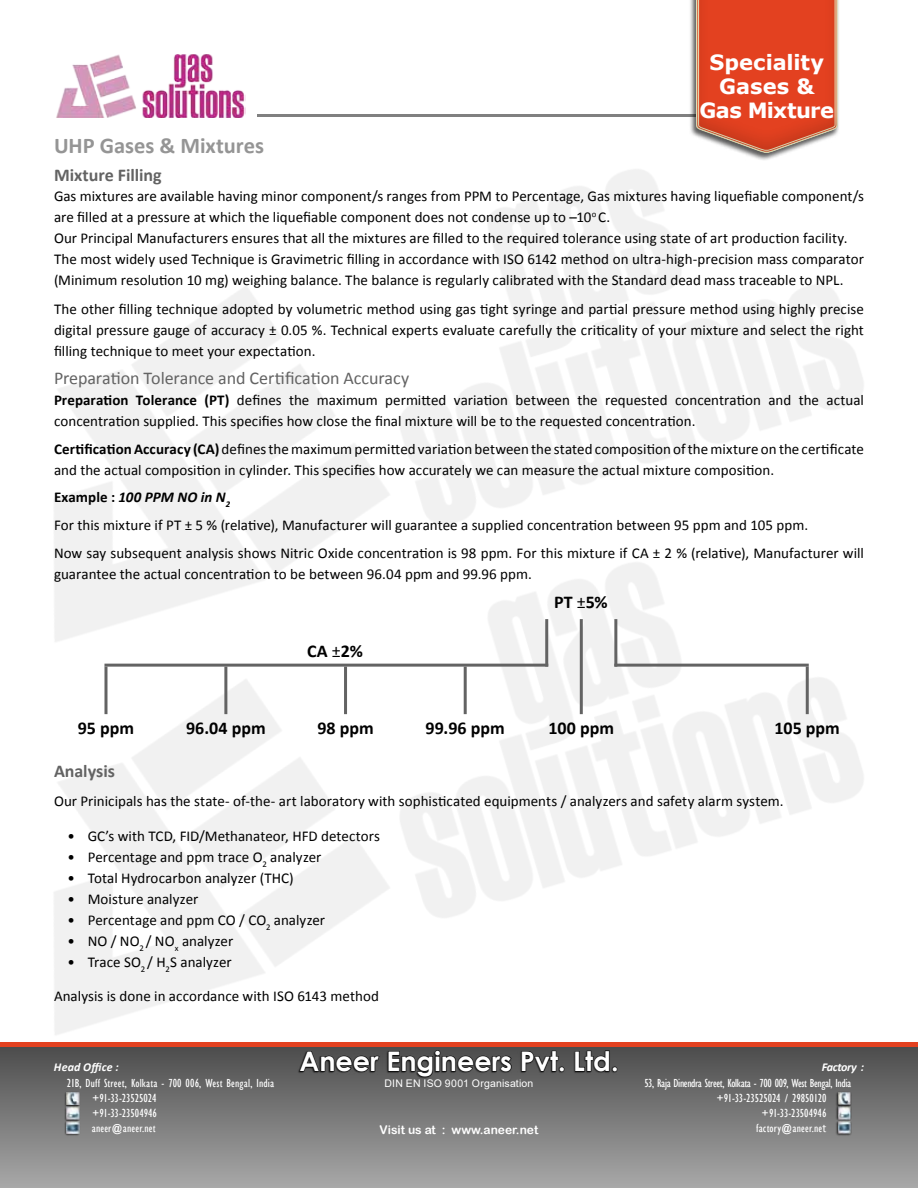
<style>
.page{position:relative;width:918px;height:1188px;background:#fff}
.page>*{position:absolute;margin:0;border:0;box-sizing:border-box;transform-origin:0 0}
.t1{font:700 27px "Century Gothic";color:#fff}
.t2{font:700 22.5px "Calibri";color:#959595}
.t3{font:700 21px/24px "Verdana";letter-spacing:-.005em;color:#fff;text-align:center}
.t4{font:700 18px "Calibri";color:#000}
.t5{font:18px "Calibri";letter-spacing:-.005em;color:#636363}
.t6{font:700 18px "Calibri";color:#636363}
.t7{font:15px/21px "Calibri";letter-spacing:.005em;color:#000}
.t8{font:condensed 12px/15px "Gill Sans";color:#fff}
.t9{font:condensed 12px "Gill Sans";letter-spacing:-.03em;color:#fff}
.t10{font:12px "Arial Rounded MT Bold";color:#fff}
.t11{font:italic 700 12px "Calibri";letter-spacing:-.015em;color:#fff}
.t12{font:10.5px "Arial";letter-spacing:.02em;color:#fff}
.s1{font-weight:700}
.s2{font-weight:700;font-style:italic}
.s3{font-weight:400}
.s4{font-family:"Calibri";font-stretch:normal}
</style>
<div class="page">
<img style="left:0;top:505px;width:882px;height:538px">
<div style="left:0;top:1046px;width:918px;height:142px;background:linear-gradient(to bottom,#4c4c4c,#a8a8a8)"></div>
<hr style="left:0;top:1043px;width:918px;height:4px;background:#e34120">
<div style="left:836px;top:1120px;width:16px;height:16px;background:#000;opacity:.75"></div>
<div style="left:836px;top:1106px;width:16px;height:16px;background:#000;opacity:.75"></div>
<div style="left:836px;top:1091px;width:16px;height:17px;background:#000;opacity:.75"></div>
<svg style="left:838px;top:1092px;width:13px;height:42px"></svg>
<div style="left:65px;top:1120px;width:16px;height:17px;background:#000;opacity:.75"></div>
<div style="left:65px;top:1106px;width:16px;height:16px;background:#000;opacity:.75"></div>
<div style="left:64px;top:1091px;width:17px;height:17px;background:#000;opacity:.75"></div>
<svg style="left:67px;top:1092px;width:13px;height:42px"></svg>
<div style="left:298px;top:1050px;width:320px;height:29px;background:#000;opacity:.8"></div>
<svg style="left:299px;top:1051px;width:81px;height:21px;background:#2c2c2c"></svg>
<svg style="left:388px;top:1050px;width:124px;height:27px;background:#313131"></svg>
<svg style="left:521px;top:1051px;width:44px;height:21px"></svg>
<svg style="left:575px;top:1050px;width:43px;height:22px"></svg>
<hr style="left:257px;top:115px;width:439px;height:2px;background:#000">
<div style="left:678px;top:0;width:176px;height:171px;background:#000;opacity:.15"></div>
<img style="left:56px;top:54px;width:189px;height:64px">
<hr style="left:614px;top:619px;width:3px;height:48px;background:#636363">
<hr style="left:806px;top:667px;width:3px;height:47px;background:#636363">
<hr style="left:104px;top:667px;width:3px;height:47px;background:#636363">
<hr style="left:224px;top:667px;width:3px;height:47px;background:#636363">
<hr style="left:344px;top:667px;width:3px;height:47px;background:#636363">
<hr style="left:464px;top:667px;width:3px;height:47px;background:#636363">
<hr style="left:614px;top:664px;width:195px;height:3px;background:#636363">
<hr style="left:104px;top:664px;width:444px;height:3px;background:#636363">
<hr style="left:580px;top:619px;width:3px;height:95px;background:#636363">
<hr style="left:545px;top:619px;width:3px;height:48px;background:#636363">
<h2 class="t2" style="left:54px;top:130px;width:212px">UHP Gases &amp; Mixtures</h2>
<h3 class="t3" style="left:700px;top:50px;width:136px">Speciality<br>Gases &amp;<br>Gas Mixture</h3>
<p class="t6" style="left:54px;top:162px;width:109px">Mixture Filling</p>
<p class="t7" style="left:54px;top:185px;width:811px">Gas mixtures are available having minor component/s ranges from PPM to Percentage, Gas mixtures having liquefiable component/s are filled at a pressure at which the liquefiable component does not condense up to –10<sup>o</sup> C.<br>Our Principal Manufacturers ensures that all the mixtures are filled to the required tolerance using state of art production facility.<br>The most widely used Technique is Gravimetric filling in accordance with ISO 6142 method on ultra-high-precision mass comparator (Minimum resolution 10 mg) weighing balance. The balance is regularly calibrated with the Standard dead mass traceable to NPL.</p>
<p class="t7" style="left:54px;top:298px;width:811px;text-align:justify">The other filling technique adopted by volumetric method using gas tight syringe and partial pressure method using highly precise digital pressure gauge of accuracy ± 0.05 %. Technical experts evaluate carefully the criticality of your mixture and select the right filling technique to meet your expectation.</p>
<p class="t5" style="left:54px;top:367px;width:357px">Preparation Tolerance and Certification Accuracy</p>
<p class="t7" style="left:54px;top:389px;width:811px"><span class="s1">Preparation Tolerance (PT)</span> defines the maximum permitted variation between the requested concentration and the actual concentration supplied. This specifies how close the final mixture will be to the requested concentration.</p>
<p class="t7" style="left:54px;top:437px;width:812px"><span class="s1">Certification Accuracy (CA)</span> defines the maximum permitted variation between the stated composition of the mixture on the certificate and the actual composition in cylinder. This specifies how accurately we can measure the actual mixture composition.</p>
<p class="t7" style="left:54px;top:483px;width:811px;line-height:27.8px"><span class="s1">Example :</span> <span class="s2">100 PPM NO in N</span><sub>2<br></sub>For this mixture if PT ± 5 % (relative), Manufacturer will guarantee a supplied concentration between 95 ppm and 105 ppm.<br>Now say subsequent analysis shows Nitric Oxide concentration is 98 ppm. For this mixture if CA ± 2 % (relative), Manufacturer will</p>
<p class="t7" style="left:54px;top:563px;width:479px">guarantee the actual concentration to be between 96.04 ppm and 99.96 ppm.</p>
<p class="t4" style="left:307px;top:638px;width:58px">CA <span class="s3">±</span>2%</p>
<p class="t4" style="left:554px;top:590px;width:55px">PT <span class="s3">±</span>5%</p>
<p class="t4" style="left:78px;top:715px;width:58px">95 ppm</p>
<p class="t4" style="left:186px;top:715px;width:81px">96.04 ppm</p>
<p class="t4" style="left:317px;top:715px;width:58px">98 ppm</p>
<p class="t4" style="left:426px;top:715px;width:81px">99.96 ppm</p>
<p class="t4" style="left:549px;top:715px;width:67px">100 ppm</p>
<p class="t4" style="left:775px;top:715px;width:67px">105 ppm</p>
<p class="t6" style="left:54px;top:758px;width:63px">Analysis</p>
<p class="t7" style="left:54px;top:790px;width:731px">Our Prinicipals has the state- of-the- art laboratory with sophisticated equipments / analyzers and safety alarm system.</p>
<p class="t7" style="left:68px;top:824px;width:314px">• GC’s with TCD, FID/Methanateor, HFD detectors</p>
<p class="t7" style="left:68px;top:845px;width:255px">• Percentage and ppm trace O<sub>2</sub> analyzer</p>
<p class="t7" style="left:67px;top:866px;width:228px">• Total Hydrocarbon analyzer (THC)</p>
<p class="t7" style="left:67px;top:887px;width:132px">• Moisture analyzer</p>
<p class="t7" style="left:67px;top:908px;width:259px">• Percentage and ppm CO / CO<sub>2</sub> analyzer</p>
<p class="t7" style="left:67px;top:929px;width:167px">• NO / NO<sub>2</sub> / NO<sub>x</sub> analyzer</p>
<p class="t7" style="left:67px;top:950px;width:166px">• Trace SO<sub>2</sub> / H<sub>2</sub>S analyzer</p>
<p class="t7" style="left:54px;top:985px;width:326px">Analysis is done in accordance with ISO 6143 method</p>
<h1 class="t1" style="left:299px;top:1041px;width:321px">Aneer Engineers Pvt. Ltd.</h1>
<p class="t11" style="left:54px;top:1058px;width:66px">Head Office :</p>
<p class="t8" style="left:92px;top:1076px;width:184px;text-indent:-25px">21B, Duff Street, Kolkata - 700 006, West Bengal, India +91-33-23525024<br>+91-33-23504946<br>aneer@aneer.net</p>
<p class="t12" style="left:385px;top:1077px;width:150px">DIN EN ISO 9001 Organisation</p>
<p class="t10" style="left:380px;top:1123px;width:160px">Visit us at : www.aneer.net</p>
<p class="t11" style="left:822px;top:1058px;width:44px">Factory :</p>
<p class="t9" style="left:644px;top:1076px;width:208px">53, Raja Dinendra Street, Kolkata - 700 009, West Bengal, India</p>
<p class="t8" style="left:716px;top:1091px;width:112px">+91-33-23525024 / 29850120</p>
<p class="t8" style="left:761px;top:1106px;width:67px">+91-33-23504946</p>
<p class="t8" style="left:756px;top:1121px;width:72px">factory@aneer.ne<span class="s4">t</span></p>
</div>
